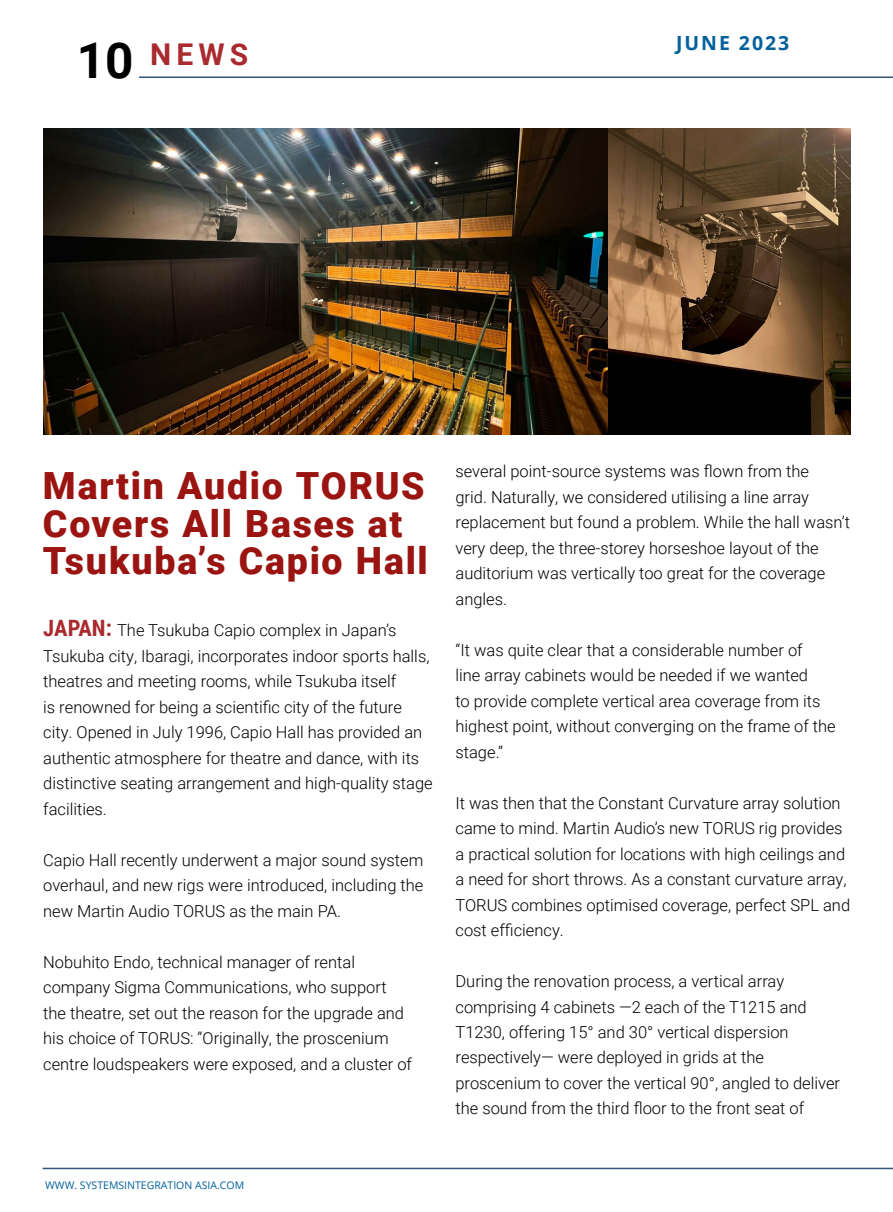
<style>
.page{position:relative;width:893px;height:1212px;background:#fff}
.page>*{position:absolute;margin:0;border:0;box-sizing:border-box;transform-origin:0 0}
.t1{font:700 49.5px "Roboto";color:#000}
.t2{font:900 37.5px/37.5px "Roboto";letter-spacing:.045em;color:#9a1411}
.t3{font:700 30px "Roboto";color:#a92a2f}
.t4{font:700 19.5px "Open Sans";letter-spacing:.1em;color:#00609c}
.t5{font:300 16.5px/25.5px "Roboto";color:#000}
.t6{font:10.5px "Open Sans";color:#00609c}
.s1{font-family:"Roboto Condensed";font-weight:700;font-size:22.5px;color:#a92a2f}
</style>
<div class="page">
<hr style="left:43px;top:1168px;width:850px;height:1px;background:#2f5478">
<hr style="left:139px;top:76px;width:754px;height:2px;background:#2f5478">
<img style="left:43px;top:128px;width:565px;height:306px">
<img style="left:608px;top:128px;width:242px;height:306px">
<h1 class="t1" style="left:77px;top:26px;width:58px">10</h1>
<h3 class="t3" style="left:150px;top:34px;width:100px">NEWS</h3>
<p class="t4" style="left:676px;top:29px;width:115px">JUNE 2023</p>
<h2 class="t2" style="left:43px;top:466px;width:387px">Martin Audio TORUS<br>Covers All Bases at<br>Tsukuba’s Capio Hall</h2>
<p class="t5" style="left:43px;top:617px;width:391px"><span class="s1">JAPAN:</span> The Tsukuba Capio complex in Japan’s Tsukuba city, Ibaragi, incorporates indoor sports halls, theatres and meeting rooms, while Tsukuba itself<br>is renowned for being a scientific city of the future city. Opened in July 1996, Capio Hall has provided an authentic atmosphere for theatre and dance, with its distinctive seating arrangement and high-quality stage facilities.</p>
<p class="t5" style="left:43px;top:847px;width:382px;text-align:justify">Capio Hall recently underwent a major sound system overhaul, and new rigs were introduced, including the new Martin Audio TORUS as the main PA.</p>
<p class="t5" style="left:43px;top:949px;width:370px">Nobuhito Endo, technical manager of rental company Sigma Communications, who support the theatre, set out the reason for the upgrade and his choice of TORUS: “Originally, the proscenium centre loudspeakers were exposed, and a cluster of</p>
<p class="t5" style="left:455px;top:458px;width:396px">several point-source systems was flown from the<br>grid. Naturally, we considered utilising a line array replacement but found a problem. While the hall wasn’t very deep, the three-storey horseshoe layout of the auditorium was vertically too great for the coverage angles.</p>
<p class="t5" style="left:455px;top:636px;width:382px">“It was quite clear that a considerable number of<br>line array cabinets would be needed if we wanted<br>to provide complete vertical area coverage from its highest point, without converging on the frame of the stage.”</p>
<p class="t5" style="left:455px;top:789px;width:396px">It was then that the Constant Curvature array solution came to mind. Martin Audio’s new TORUS rig provides a practical solution for locations with high ceilings and a need for short throws. As a constant curvature array, TORUS combines optimised coverage, perfect SPL and cost efficiency.</p>
<p class="t5" style="left:455px;top:968px;width:386px">During the renovation process, a vertical array comprising 4 cabinets —2 each of the T1215 and T1230, offering 15° and 30° vertical dispersion respectively— were deployed in grids at the proscenium to cover the vertical 90°, angled to deliver the sound from the third floor to the front seat of</p>
<p class="t6" style="left:45px;top:1177px;width:200px">WWW. SYSTEMSINTEGRATION ASIA.COM</p>
</div>
